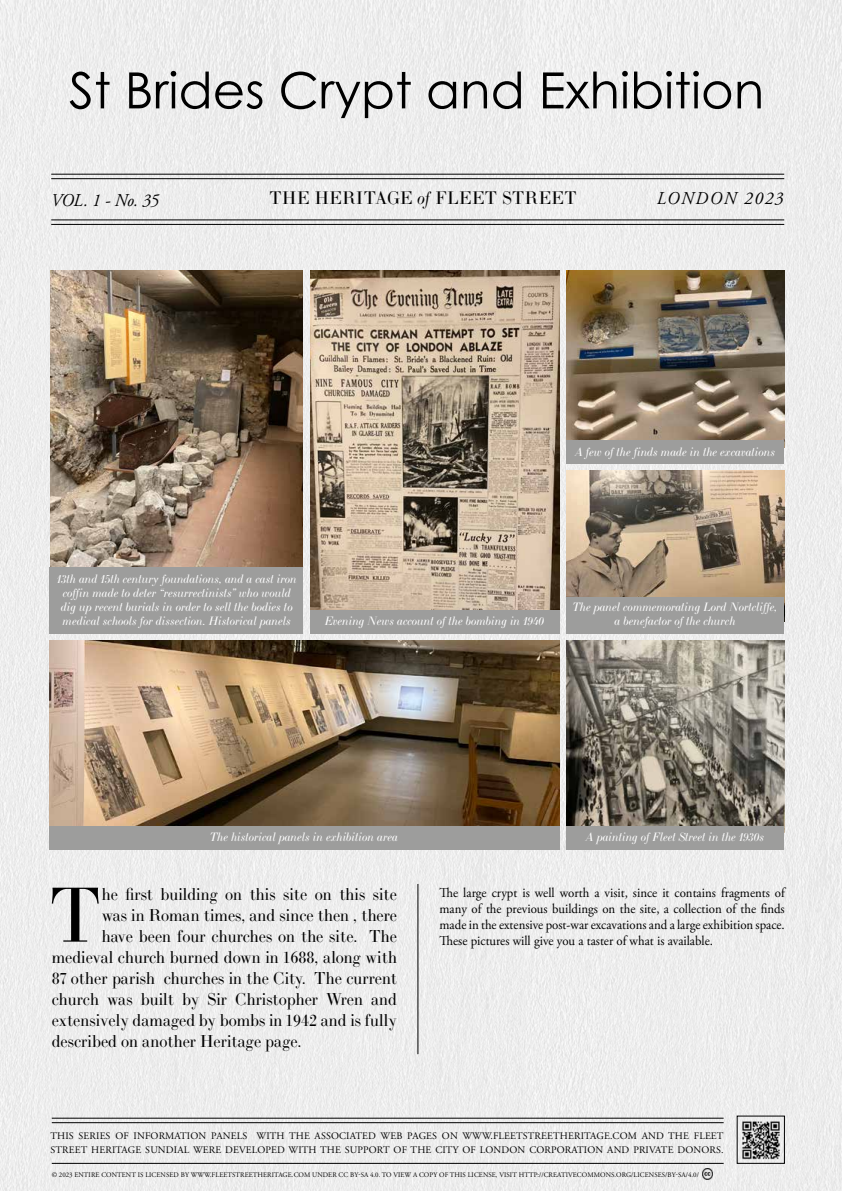
<style>
.page{position:relative;width:842px;height:1191px;background:#fff}
.page>*{position:absolute;margin:0;border:0;box-sizing:border-box;transform-origin:0 0}
.t1{font:76.7px "LTC Bodoni 175 Pro";color:#000;scale:.95 1}
.t2{font:50px "Century Gothic";color:#000}
.t3{font:18px "LTC Bodoni 175 Pro";letter-spacing:.03em;color:#000;scale:.95 1}
.t4{font:italic 18px "Adobe Garamond Pro";letter-spacing:.09em;color:#000;scale:.95 1}
.t5{font:17px "LTC Bodoni 175 Pro";color:#000;scale:.95 1}
.t6{font:13.5px/16px "Adobe Garamond Pro";color:#000;text-align:justify;scale:.95 1}
.t7{font:italic 12px/14px "LTC Bodoni 175";color:#fff;text-align:center}
.t8{font:10px/14px "Adobe Garamond Pro";letter-spacing:.015em;color:#000}
.t9{font:7px "Adobe Garamond Pro";letter-spacing:.015em;color:#000}
.s1{font-family:"LTC Bodoni 175";font-style:italic}
</style>
<div class="page">
<img style="left:0;top:0;width:842px;height:1191px">
<hr style="left:51px;top:174px;width:733px;height:1px;background:#000">
<hr style="left:51px;top:219px;width:733px;height:1px;background:#000">
<hr style="left:51px;top:178px;width:733px;height:1px;background:#000">
<hr style="left:51px;top:224px;width:733px;height:1px;background:#000">
<img style="left:50px;top:271px;width:253px;height:296px">
<img style="left:310px;top:271px;width:249px;height:339px">
<img style="left:49px;top:641px;width:510px;height:185px">
<img style="left:567px;top:271px;width:217px;height:170px">
<img style="left:567px;top:470px;width:217px;height:126px">
<img style="left:567px;top:641px;width:217px;height:185px">
<div style="left:49px;top:567px;width:254px;height:66px;background:#9d9d9c"></div>
<div style="left:310px;top:610px;width:249px;height:23px;background:#9d9d9c"></div>
<div style="left:567px;top:441px;width:217px;height:23px;background:#9d9d9c"></div>
<div style="left:567px;top:596px;width:217px;height:37px;background:#9d9d9c"></div>
<div style="left:567px;top:826px;width:217px;height:23px;background:#9d9d9c"></div>
<div style="left:49px;top:826px;width:510px;height:23px;background:#9d9d9c"></div>
<hr style="left:52px;top:1117px;width:672px;height:1px;background:#000">
<hr style="left:52px;top:1122px;width:672px;height:1px;background:#000">
<hr style="left:52px;top:1163px;width:672px;height:1px;background:#000">
<img style="left:739px;top:1117px;width:44px;height:44px">
<svg style="left:702px;top:1168px;width:10px;height:11px"></svg>
<hr style="left:418px;top:884px;width:1px;height:170px;background:#000">
<h2 class="t2" style="left:69px;top:60px;width:697px">St Brides Crypt and Exhibition</h2>
<h3 class="t4" style="left:51px;top:189px;width:115px">VOL. 1 - No. 35</h3>
<h3 class="t3" style="left:269px;top:187px;width:325px">THE HERITAGE <span class="s1">of</span> FLEET STREET</h3>
<h3 class="t4" style="left:657px;top:187px;width:135px">LONDON 2023</h3>
<p class="t7" style="left:575px;top:445px;width:202px">A few of the finds made in the excavations</p>
<p class="t7" style="left:57px;top:572px;width:241px">13th and 15th century foundations, and a cast iron coffin made to deter “resurrectinists” who would dig up recent burials in order to sell the bodies to medical schools for dissection. Historical panels</p>
<p class="t7" style="left:325px;top:614px;width:221px">Evening News account of the bombing in 1940</p>
<p class="t7" style="left:573px;top:600px;width:206px">The panel commemorating Lord Nortcliffe, a benefactor of the church</p>
<p class="t7" style="left:210px;top:830px;width:189px">The historical panels in exhibition area</p>
<p class="t7" style="left:586px;top:830px;width:180px">A painting of Fleet Street in the 1930s</p>
<h1 class="t1" style="left:49px;top:866px;width:57px">T</h1>
<h3 class="t5" style="left:102px;top:883px;width:312px">he first building on this site on this site</h3>
<h3 class="t5" style="left:102px;top:904px;width:312px">was in Roman times, and since then , there</h3>
<h3 class="t5" style="left:102px;top:925px;width:312px">have been four churches on the site. The</h3>
<h3 class="t5" style="left:52px;top:946px;width:365px">medieval church burned down in 1688, along with</h3>
<h3 class="t5" style="left:52px;top:967px;width:365px">87 other parish churches in the City. The current</h3>
<h3 class="t5" style="left:52px;top:988px;width:365px">church was built by Sir Christopher Wren and</h3>
<h3 class="t5" style="left:52px;top:1009px;width:365px">extensively damaged by bombs in 1942 and is fully</h3>
<h3 class="t5" style="left:52px;top:1030px;width:264px">described on another Heritage page.</h3>
<p class="t6" style="left:440px;top:885px;width:365px">The large crypt is well worth a visit, since it contains fragments of many of the previous buildings on the site, a collection of the finds made in the extensive post-war excavations and a large exhibition space.<br>These pictures will give you a taster of what is available.</p>
<p class="t8" style="left:50px;top:1129px;width:675px">THIS SERIES OF INFORMATION PANELS WITH THE ASSOCIATED WEB PAGES ON WWW.FLEETSTREETHERITAGE.COM AND THE FLEET<br>STREET HERITAGE SUNDIAL WERE DEVELOPED WITH THE SUPPORT OF THE CITY OF LONDON CORPORATION AND PRIVATE DONORS.</p>
<p class="t9" style="left:52px;top:1170px;width:649px">© 2023 ENTIRE CONTENT IS LICENSED BY WWW.FLEETSTREETHERITAGE.COM UNDER CC BY-SA 4.0. TO VIEW A COPY OF THIS LICENSE, VISIT HTTP://CREATIVECOMMONS.ORG/LICENSES/BY-SA/4.0/</p>
</div>
